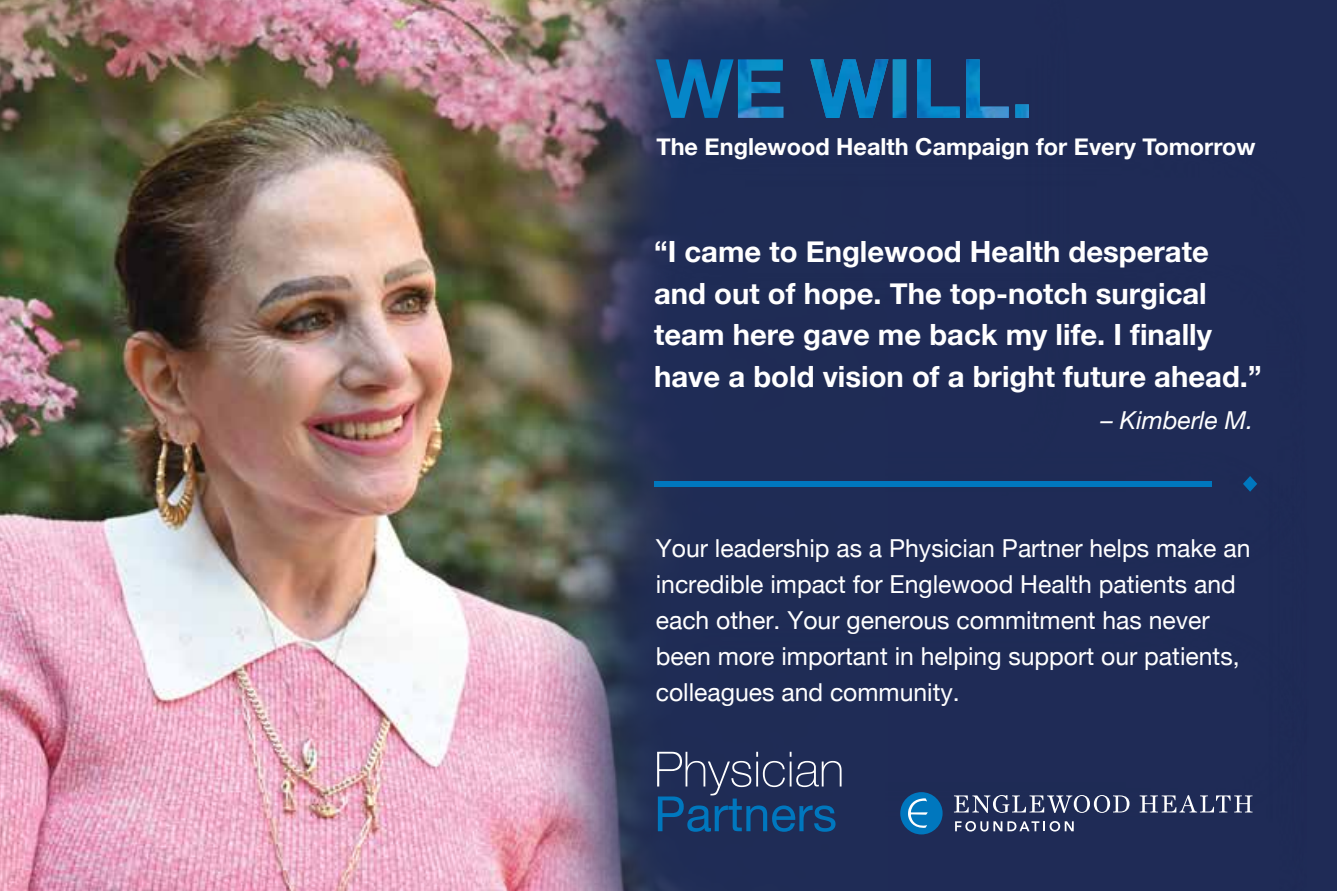
<style>
.page{position:relative;width:1337px;height:891px;background:#fff}
.page>*{position:absolute;margin:0;border:0;box-sizing:border-box;transform-origin:0 0}
.t1{font:700 29.25px/41.6px "Helvetica Neue";color:#fff}
.t2{font:24.75px/36px "Helvetica Neue";color:#fff}
.t3{font:italic 24.75px "Helvetica Neue";color:#fff}
.t4{font:700 23.4px "Helvetica Neue";color:#fff}
</style>
<div class="page">
<img style="left:0;top:0;width:542px;height:891px">
<div style="left:639px;top:0;width:697px;height:891px;background:#1f2b56"></div>
<img style="left:542px;top:0;width:487px;height:152px">
<img style="left:538px;top:152px;width:129px;height:416px">
<img style="left:540px;top:265px;width:713px;height:626px">
<div style="left:900px;top:792px;width:42px;height:42px;background:#0077be;border-radius:50%"></div>
<svg style="left:908px;top:798px;width:19px;height:30px"></svg>
<svg style="left:954px;top:795px;width:175px;height:18px"></svg>
<svg style="left:1139px;top:795px;width:113px;height:17px"></svg>
<svg style="left:955px;top:821px;width:118px;height:11px"></svg>
<svg style="left:657px;top:752px;width:184px;height:80px"></svg>
<div style="left:654px;top:481px;width:557px;height:5px;background:#0077be"></div>
<svg style="left:1243px;top:476px;width:14px;height:16px"></svg>
<img style="left:655px;top:59px;width:155px;height:59px">
<img style="left:810px;top:59px;width:82px;height:59px">
<img style="left:892px;top:59px;width:136px;height:59px">
<p class="t4" style="left:656px;top:129px;width:600px">The Englewood Health Campaign for Every Tomorrow</p>
<p class="t1" style="left:654px;top:232px;width:609px">“I came to Englewood Health desperate and out of hope. The top-notch surgical team here gave me back my life. I finally have a bold vision of a bright future ahead.”</p>
<p class="t3" style="left:1100px;top:402px;width:154px">– Kimberle M.</p>
<p class="t2" style="left:656px;top:532px;width:596px">Your leadership as a Physician Partner helps make an incredible impact for Englewood Health patients and each other. Your generous commitment has never been more important in helping support our patients, colleagues and community.</p>
</div>
